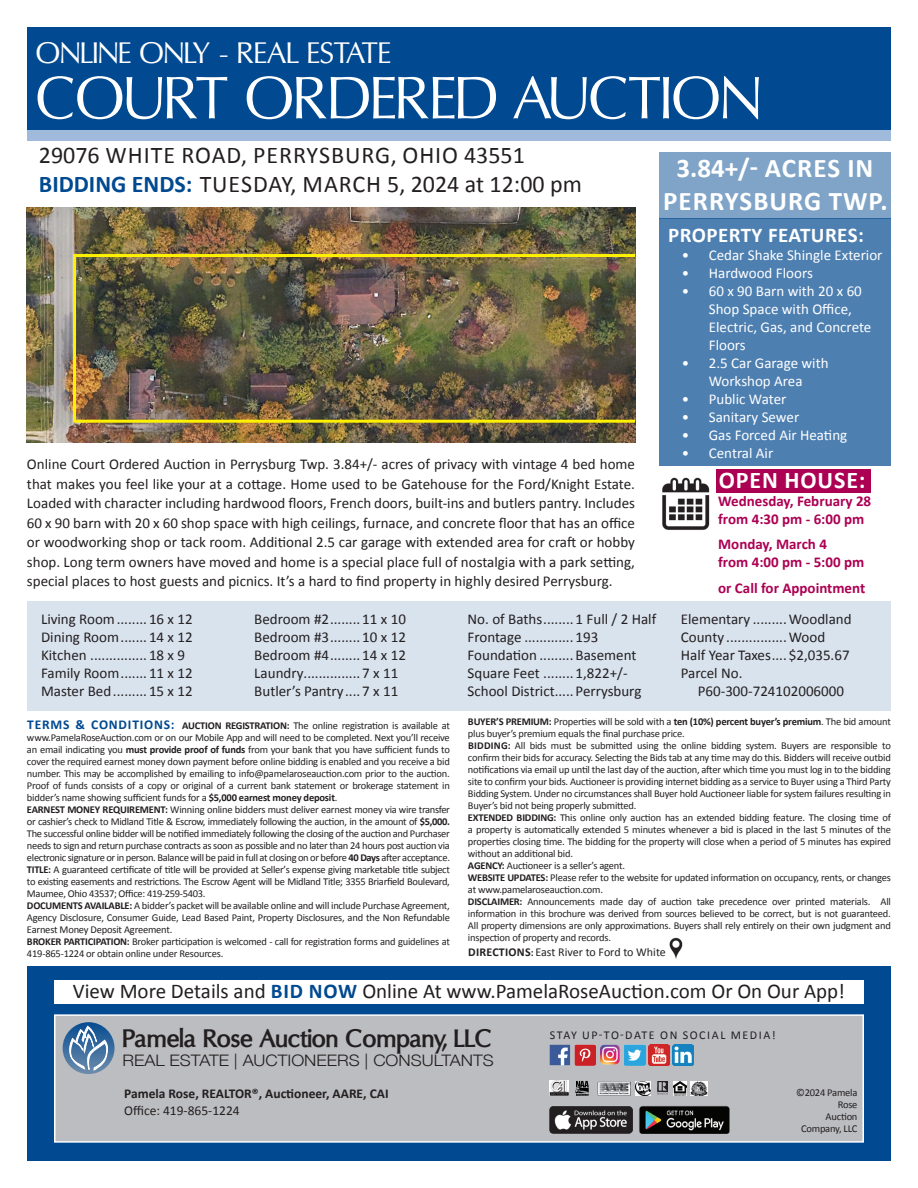
<style>
.page{position:relative;width:918px;height:1188px;background:#fff}
.page>*{position:absolute;margin:0;border:0;box-sizing:border-box;transform-origin:0 0}
.t1{font:60.3px "Oregon LDO";color:#fff}
.t2{font:30px "Oregon LDO";color:#fff}
.t3{font:700 27px/32.4px "Calibri";letter-spacing:.04em;color:#fff;text-align:center}
.t4{font:700 25.8px "Oregon LDO";color:#231f20}
.t5{font:24px/28.8px "Calibri";letter-spacing:.03em;color:#231f20}
.t6{font:700 24px "Calibri";letter-spacing:.04em;color:#fff}
.t7{font:21px "Calibri";color:#231f20}
.t8{font:700 21px "Calibri";letter-spacing:.02em;color:#fff}
.t9{font:300 15.9px "Helvetica Neue";color:#231f20;scale:1.1 1}
.t10{font:15px/18px "Calibri";color:#231f20}
.t11{font:15px/18px "Calibri";color:#fff}
.t12{font:700 15px/18px "Calibri";color:#ac0153}
.t13{font:700 13.5px "Calibri";color:#231f20}
.t14{font:13.5px "Calibri";color:#231f20}
.t15{font:12px "Calibri";letter-spacing:-.005em;color:#231f20}
.t16{font:12px "Calibri";letter-spacing:.13em;color:#231f20}
.t17{font:10.5px/12px "Calibri";letter-spacing:-.02em;color:#231f20}
.s1{font-weight:700;color:#014990}
.s2{font-weight:700;font-size:13.5px;color:#014990}
.s3{font-weight:700}
.s4{font-weight:700;font-size:10.5px}
</style>
<div class="page">
<div style="left:27px;top:27px;width:864px;height:103px;background:#014990"></div>
<div style="left:27px;top:601px;width:864px;height:110px;background:#d9e3ee"></div>
<div style="left:659px;top:218px;width:232px;height:247px;background:#4d7fb1"></div>
<div style="left:659px;top:152px;width:232px;height:66px;background:#80a4c7"></div>
<div style="left:27px;top:967px;width:864px;height:194px;background:#014990"></div>
<div style="left:54px;top:980px;width:810px;height:24px;background:#fff"></div>
<div style="left:54px;top:1014px;width:810px;height:129px;background:#bcbdc0;border:2px solid #fff"></div>
<svg style="left:63px;top:1022px;width:52px;height:52px"></svg>
<svg style="left:70px;top:1026px;width:38px;height:44px;background:#6f93b7"></svg>
<img style="left:600px;top:1045px;width:20px;height:20px">
<img style="left:673px;top:1045px;width:20px;height:20px">
<img style="left:649px;top:1045px;width:20px;height:20px">
<img style="left:574px;top:1044px;width:22px;height:22px">
<img style="left:550px;top:1045px;width:20px;height:20px">
<img style="left:624px;top:1045px;width:21px;height:21px">
<img style="left:657px;top:1081px;width:10px;height:14px">
<img style="left:550px;top:1081px;width:18px;height:15px">
<svg style="left:575px;top:1081px;width:14px;height:15px"></svg>
<img style="left:597px;top:1082px;width:33px;height:13px">
<img style="left:636px;top:1082px;width:15px;height:14px">
<svg style="left:673px;top:1082px;width:13px;height:13px"></svg>
<img style="left:691px;top:1081px;width:16px;height:15px">
<div style="left:27px;top:130px;width:864px;height:10px;background:#9fbadb"></div>
<img style="left:550px;top:1106px;width:83px;height:28px">
<img style="left:639px;top:1106px;width:90px;height:28px">
<img style="left:669px;top:938px;width:14px;height:21px">
<div style="left:716px;top:469px;width:155px;height:24px;background:#ac0153"></div>
<img style="left:662px;top:477px;width:48px;height:53px">
<img style="left:27px;top:208px;width:608px;height:235px">
<div style="left:73px;top:254px;width:564px;height:169px;border:3px solid #fff101"></div>
<h2 class="t2" style="left:36px;top:35px;width:356px">ONLINE ONLY - REAL ESTATE</h2>
<h1 class="t1" style="left:36px;top:63px;width:727px">COURT ORDERED AUCTION</h1>
<h3 class="t5" style="left:39px;top:140px;width:544px">29076 WHITE ROAD, PERRYSBURG, OHIO 43551<br><span class="s1">BIDDING ENDS:</span> TUESDAY, MARCH 5, 2024 at 12:00 pm</h3>
<h3 class="t3" style="left:663px;top:151px;width:226px">3.84+/- ACRES IN<br>PERRYSBURG TWP.</h3>
<p class="t10" style="left:27px;top:454px;width:610px;line-height:19.5px;text-align:justify">Online Court Ordered Auction in Perrysburg Twp. 3.84+/- acres of privacy with vintage 4 bed home that makes you feel like your at a cottage. Home used to be Gatehouse for the Ford/Knight Estate.<br>Loaded with character including hardwood floors, French doors, built-ins and butlers pantry. Includes 60 x 90 barn with 20 x 60 shop space with high ceilings, furnace, and concrete floor that has an office or woodworking shop or tack room. Additional 2.5 car garage with extended area for craft or hobby shop. Long term owners have moved and home is a special place full of nostalgia with a park setting, special places to host guests and picnics. It’s a hard to find property in highly desired Perrysburg.</p>
<h3 class="t8" style="left:668px;top:220px;width:197px">PROPERTY FEATURES:</h3>
<h3 class="t11" style="left:682px;top:246px;width:202px">• Cedar Shake Shingle Exterior</h3>
<h3 class="t11" style="left:682px;top:264px;width:133px">• Hardwood Floors</h3>
<h3 class="t11" style="left:709px;top:282px;width:164px;text-indent:-27px">• 60 x 90 Barn with 20 x 60<br>Shop Space with Office,<br>Electric, Gas, and Concrete<br>Floors</h3>
<h3 class="t11" style="left:682px;top:354px;width:148px;text-align:center">• 2.5 Car Garage with<br>Workshop Area</h3>
<h3 class="t11" style="left:682px;top:390px;width:106px">• Public Water</h3>
<h3 class="t11" style="left:682px;top:408px;width:119px">• Sanitary Sewer</h3>
<h3 class="t11" style="left:682px;top:426px;width:167px">• Gas Forced Air Heating</h3>
<h3 class="t11" style="left:682px;top:444px;width:93px">• Central Air</h3>
<h3 class="t6" style="left:719px;top:463px;width:148px">OPEN HOUSE:</h3>
<h3 class="t12" style="left:718px;top:492px;width:155px">Wednesday, February 28 from 4:30 pm - 6:00 pm</h3>
<h3 class="t12" style="left:718px;top:535px;width:148px">Monday, March 4<br>from 4:00 pm - 5:00 pm</h3>
<h3 class="t12" style="left:718px;top:578px;width:149px">or Call for Appointment</h3>
<h3 class="t10" style="left:41px;top:609px;width:153px">Living Room........ 16 x 12<br>Dining Room....... 14 x 12<br>Kitchen ............... 18 x 9<br>Family Room....... 11 x 12<br>Master Bed......... 15 x 12</h3>
<h3 class="t10" style="left:254px;top:609px;width:153px">Bedroom #2........ 11 x 10<br>Bedroom #3........ 10 x 12<br>Bedroom #4........ 14 x 12<br>Laundry............... 7 x 11<br>Butler’s Pantry.... 7 x 11</h3>
<h3 class="t10" style="left:468px;top:609px;width:190px">No. of Baths........ 1 Full / 2 Half<br>Frontage ............. 193<br>Foundation .........Basement<br>Square Feet ........ 1,822+/-<br>School District..... Perrysburg</h3>
<h3 class="t10" style="left:681px;top:609px;width:172px">Elementary .........Woodland<br>County ................Wood<br>Half Year Taxes.... $2,035.67<br>Parcel No.</h3>
<h3 class="t10" style="left:698px;top:681px;width:148px">P60-300-724102006000</h3>
<p class="t17" style="left:27px;top:719px;width:425px"><span class="s2">TERMS &amp; CONDITIONS:</span> <span class="s3">AUCTION REGISTRATION:</span> The online registration is available at www.PamelaRoseAuction.com or on our Mobile App and will need to be completed. Next you’ll receive an email indicating you <span class="s3">must provide proof of funds</span> from your bank that you have sufficient funds to cover the required earnest money down payment before online bidding is enabled and you receive a bid number. This may be accomplished by emailing to info@pamelaroseauction.com prior to the auction.<br>Proof of funds consists of a copy or original of a current bank statement or brokerage statement in bidder’s name showing sufficient funds for a <span class="s3">$5,000 earnest money deposit</span>.<br><span class="s3">EARNEST MONEY REQUIREMENT:</span> Winning online bidders must deliver earnest money via wire transfer or cashier’s check to Midland Title &amp; Escrow, immediately following the auction, in the amount of <span class="s3">$5,000.<br></span>The successful online bidder will be notified immediately following the closing of the auction and Purchaser needs to sign and return purchase contracts as soon as possible and no later than 24 hours post auction via electronic signature or in person. Balance will be paid in full at closing on or before <span class="s3">40 Days</span> after acceptance.<br><span class="s3">TITLE:</span> A guaranteed certificate of title will be provided at Seller’s expense giving marketable title subject to existing easements and restrictions. The Escrow Agent will be Midland Title; 3355 Briarfield Boulevard, Maumee, Ohio 43537; Office: 419-259-5403.<br><span class="s3">DOCUMENTS AVAILABLE:</span> A bidder’s packet will be available online and will include Purchase Agreement, Agency Disclosure, Consumer Guide, Lead Based Paint, Property Disclosures, and the Non Refundable Earnest Money Deposit Agreement.<br><span class="s3">BROKER PARTICIPATION:</span> Broker participation is welcomed - call for registration forms and guidelines at 419-865-1224 or obtain online under Resources.</p>
<p class="t17" style="left:468px;top:715px;width:424px"><span class="s3">BUYER’S PREMIUM:</span> Properties will be sold with a <span class="s3">ten (10%) percent buyer’s premium</span>. The bid amount plus buyer’s premium equals the final purchase price.<br><span class="s3">BIDDING:</span> All bids must be submitted using the online bidding system. Buyers are responsible to confirm their bids for accuracy. Selecting the Bids tab at any time may do this. Bidders will receive outbid notifications via email up until the last day of the auction, after which time you must log in to the bidding site to confirm your bids. Auctioneer is providing internet bidding as a service to Buyer using a Third Party Bidding System. Under no circumstances shall Buyer hold Auctioneer liable for system failures resulting in Buyer’s bid not being properly submitted.<br><span class="s3">EXTENDED BIDDING:</span> This online only auction has an extended bidding feature. The closing time of a property is automatically extended 5 minutes whenever a bid is placed in the last 5 minutes of the properties closing time. The bidding for the property will close when a period of 5 minutes has expired without an additional bid.<br><span class="s3">AGENCY:</span> Auctioneer is a seller’s agent.<br><span class="s3">WEBSITE UPDATES:</span> Please refer to the website for updated information on occupancy, rents, or changes at www.pamelaroseauction.com.<br><span class="s3">DISCLAIMER:</span> Announcements made day of auction take precedence over printed materials. All information in this brochure was derived from sources believed to be correct, but is not guaranteed.<br>All property dimensions are only approximations. Buyers shall rely entirely on their own judgment and inspection of property and records.</p>
<p class="t15" style="left:468px;top:944px;width:199px"><span class="s3">DIRECTIONS</span><span class="s4">:</span> East River to Ford to White</p>
<h3 class="t7" style="left:73px;top:976px;width:774px">View More Details and <span class="s1">BID NOW</span> Online At www.PamelaRoseAuction.com Or On Our App!</h3>
<h3 class="t4" style="left:122px;top:1023px;width:371px">Pamela Rose Auction Company, LLC</h3>
<h3 class="t9" style="left:122px;top:1047px;width:339px">REAL ESTATE | AUCTIONEERS | CONSULTANTS</h3>
<p class="t13" style="left:124px;top:1084px;width:266px">Pamela Rose, REALTOR®, Auctioneer, AARE, CAI</p>
<p class="t14" style="left:124px;top:1101px;width:117px">Office: 419-865-1224</p>
<p class="t16" style="left:550px;top:1027px;width:227px">STAY UP-TO-DATE ON SOCIAL MEDIA!</p>
<p class="t17" style="left:796px;top:1086px;width:63px;text-align:right">©2024 Pamela<br>Rose<br>Auction<br>Company, LLC</p>
</div>
